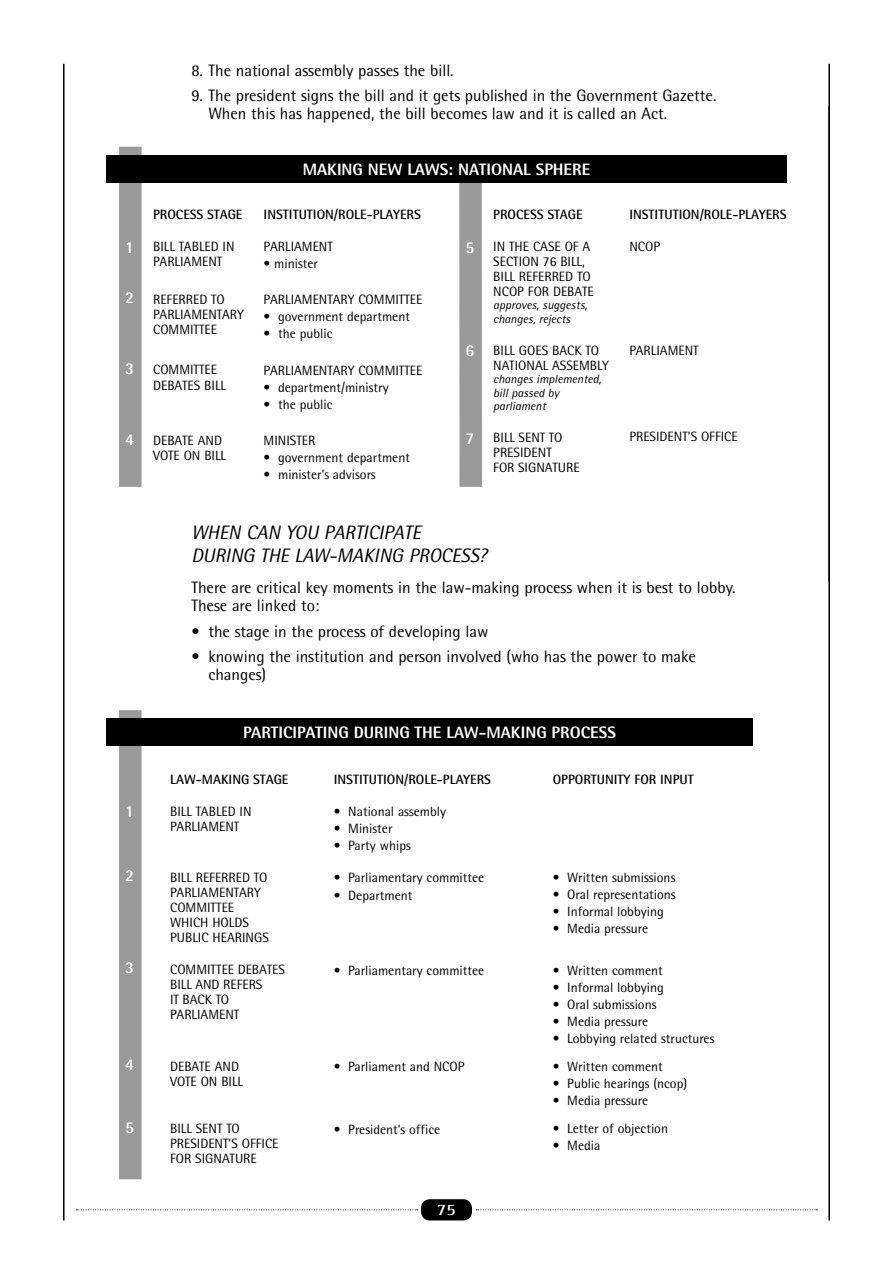
<style>
.page{position:relative;width:893px;height:1263px;background:#fff}
.page>*{position:absolute;margin:0;border:0;box-sizing:border-box;transform-origin:0 0}
.t1{font:italic 19.5px/22.5px "Rotis Semi Sans";color:#000}
.t2{font:16.5px/18px "Rotis Semi Sans";color:#000}
.t3{font:800 16.5px "Rotis Semi Sans";color:#fff}
.t4{font:700 16.5px "Rotis Semi Sans";color:#fff}
.t5{font:700 16.5px "Rotis Serif";color:#fff}
.t6{font:13.5px/15px "Rotis Semi Sans";color:#000}
.t7{font:700 13.5px "Rotis Semi Sans";color:#000}
.t8{font:italic 12px/13.5px "Rotis Semi Sans";color:#000}
</style>
<div class="page">
<div style="left:421px;top:1199px;width:51px;height:21px;background:#000;border-radius:9px"></div>
<svg style="left:77px;top:1209px;width:341px;height:1px"></svg>
<svg style="left:476px;top:1209px;width:341px;height:1px"></svg>
<hr style="left:63px;top:64px;width:2px;height:1156px;background:#000">
<hr style="left:828px;top:64px;width:2px;height:1156px;background:#000">
<div style="left:119px;top:147px;width:23px;height:340px;background:#9a9a9a"></div>
<div style="left:459px;top:159px;width:23px;height:328px;background:#9a9a9a"></div>
<div style="left:106px;top:155px;width:681px;height:28px;background:#000"></div>
<div style="left:106px;top:719px;width:647px;height:27px;background:#000"></div>
<div style="left:119px;top:710px;width:23px;height:469px;background:#9a9a9a"></div>
<p class="t2" style="left:191px;top:62px;width:264px">8. The national assembly passes the bill.</p>
<p class="t2" style="left:208px;top:86px;width:509px;text-indent:-17px">9. The president signs the bill and it gets published in the Government Gazette.<br>When this has happened, the bill becomes law and it is called an Act.</p>
<p class="t3" style="left:303px;top:159px;width:289px">MAKING NEW LAWS: NATIONAL SPHERE</p>
<p class="t4" style="left:125px;top:238px;width:10px">1</p>
<p class="t4" style="left:125px;top:287px;width:10px">2</p>
<p class="t4" style="left:125px;top:358px;width:10px">3</p>
<p class="t4" style="left:125px;top:429px;width:10px">4</p>
<p class="t7" style="left:153px;top:206px;width:91px">PROCESS STAGE</p>
<p class="t6" style="left:153px;top:238px;width:83px">BILL TABLED IN<br>PARLIAMENT</p>
<p class="t6" style="left:153px;top:292px;width:92px">REFERRED TO<br>PARLIAMENTARY<br>COMMITTEE</p>
<p class="t6" style="left:153px;top:362px;width:74px">COMMITTEE<br>DEBATES BILL</p>
<p class="t6" style="left:153px;top:433px;width:75px">DEBATE AND<br>VOTE ON BILL</p>
<p class="t7" style="left:264px;top:206px;width:159px">INSTITUTION/ROLE-PLAYERS</p>
<p class="t6" style="left:264px;top:238px;width:71px">PARLIAMENT</p>
<p class="t6" style="left:264px;top:256px;width:56px">• minister</p>
<p class="t6" style="left:264px;top:292px;width:160px">PARLIAMENTARY COMMITTEE</p>
<p class="t6" style="left:264px;top:309px;width:148px">• government department</p>
<p class="t6" style="left:264px;top:326px;width:70px">• the public</p>
<p class="t6" style="left:264px;top:362px;width:160px">PARLIAMENTARY COMMITTEE</p>
<p class="t6" style="left:264px;top:379px;width:127px">• department/ministry</p>
<p class="t6" style="left:264px;top:397px;width:70px">• the public</p>
<p class="t6" style="left:264px;top:433px;width:53px">MINISTER</p>
<p class="t6" style="left:264px;top:450px;width:148px">• government department</p>
<p class="t6" style="left:264px;top:467px;width:114px">• minister’s advisors</p>
<p class="t4" style="left:465px;top:238px;width:10px">5</p>
<p class="t4" style="left:465px;top:340px;width:10px">6</p>
<p class="t4" style="left:465px;top:428px;width:10px">7</p>
<p class="t7" style="left:493px;top:206px;width:91px">PROCESS STAGE</p>
<p class="t6" style="left:493px;top:238px;width:102px">IN THE CASE OF A<br>SECTION 76 BILL,<br>BILL REFERRED TO<br>NCOP FOR DEBATE</p>
<p class="t8" style="left:493px;top:298px;width:96px">approves, suggests, changes, rejects</p>
<p class="t6" style="left:493px;top:342px;width:117px">BILL GOES BACK TO<br>NATIONAL ASSEMBLY</p>
<p class="t8" style="left:493px;top:372px;width:110px">changes implemented, bill passed by parliament</p>
<p class="t6" style="left:493px;top:430px;width:88px">BILL SENT TO<br>PRESIDENT<br>FOR SIGNATURE</p>
<p class="t7" style="left:629px;top:206px;width:159px">INSTITUTION/ROLE-PLAYERS</p>
<p class="t6" style="left:629px;top:238px;width:32px">NCOP</p>
<p class="t6" style="left:629px;top:343px;width:71px">PARLIAMENT</p>
<p class="t6" style="left:629px;top:429px;width:110px">PRESIDENT’S OFFICE</p>
<h1 class="t1" style="left:191px;top:521px;width:163px">When can you particip</h1>
<h1 class="t1" style="left:191px;top:521px;width:297px;text-indent:202px">ate during the law-making process?</h1>
<p class="t2" style="left:191px;top:578px;width:546px">There are critical key moments in the law-making process when it is best to lobby.<br>These are linked to:</p>
<p class="t2" style="left:191px;top:622px;width:299px">• the stage in the process of developing law</p>
<p class="t2" style="left:208px;top:647px;width:489px;text-indent:-17px">• knowing the institution and person involved (who has the power to make changes)</p>
<p class="t3" style="left:243px;top:722px;width:374px">PARTICIPATING DURING THE LAW-MAKING PROCESS</p>
<p class="t4" style="left:125px;top:801px;width:10px">1</p>
<p class="t4" style="left:125px;top:865px;width:10px">2</p>
<p class="t4" style="left:125px;top:957px;width:10px">3</p>
<p class="t7" style="left:170px;top:771px;width:120px">LAW-MAKING STAGE</p>
<p class="t6" style="left:170px;top:804px;width:83px">BILL TABLED IN<br>PARLIAMENT</p>
<p class="t6" style="left:170px;top:870px;width:100px">BILL REFERRED TO<br>PARLIAMENTARY<br>COMMITTEE<br>WHICH HOLDS<br>PUBLIC HEARINGS</p>
<p class="t6" style="left:170px;top:962px;width:116px">COMMITTEE DEBATES<br>BILL AND REFERS<br>IT BACK TO<br>PARLIAMENT</p>
<p class="t7" style="left:334px;top:771px;width:159px">INSTITUTION/ROLE-PLAYERS</p>
<p class="t6" style="left:334px;top:804px;width:114px">• National assembly</p>
<p class="t6" style="left:334px;top:821px;width:60px">• Minister</p>
<p class="t6" style="left:334px;top:838px;width:79px">• Party whips</p>
<p class="t6" style="left:334px;top:870px;width:152px">• Parliamentary committee</p>
<p class="t6" style="left:334px;top:887px;width:80px">• Department</p>
<p class="t6" style="left:334px;top:963px;width:152px">• Parliamentary committee</p>
<p class="t4" style="left:125px;top:1054px;width:10px">4</p>
<p class="t4" style="left:125px;top:1117px;width:10px">5</p>
<p class="t6" style="left:170px;top:1059px;width:75px">DEBATE AND<br>VOTE ON BILL</p>
<p class="t6" style="left:170px;top:1121px;width:110px">BILL SENT TO<br>PRESIDENT’S OFFICE<br>FOR SIGNATURE</p>
<p class="t6" style="left:334px;top:1058px;width:132px">• Parliament and NCOP</p>
<p class="t6" style="left:334px;top:1121px;width:108px">• President's office</p>
<p class="t7" style="left:553px;top:771px;width:142px">OPPORTUNITY FOR INPUT</p>
<p class="t6" style="left:553px;top:870px;width:124px">• Written submissions</p>
<p class="t6" style="left:553px;top:887px;width:124px">• Oral representations</p>
<p class="t6" style="left:553px;top:904px;width:113px">• Informal lobbying</p>
<p class="t6" style="left:553px;top:921px;width:97px">• Media pressure</p>
<p class="t6" style="left:553px;top:963px;width:112px">• Written comment</p>
<p class="t6" style="left:553px;top:980px;width:113px">• Informal lobbying</p>
<p class="t6" style="left:553px;top:997px;width:105px">• Oral submissions</p>
<p class="t6" style="left:553px;top:1014px;width:97px">• Media pressure</p>
<p class="t6" style="left:553px;top:1031px;width:163px">• Lobbying related structures</p>
<p class="t6" style="left:553px;top:1059px;width:112px">• Written comment</p>
<p class="t6" style="left:553px;top:1076px;width:136px">• Public hearings (ncop)</p>
<p class="t6" style="left:553px;top:1093px;width:97px">• Media pressure</p>
<p class="t6" style="left:553px;top:1121px;width:117px">• Letter of objection</p>
<p class="t6" style="left:553px;top:1138px;width:49px">• Media</p>
<p class="t5" style="left:437px;top:1200px;width:20px">75</p>
</div>
